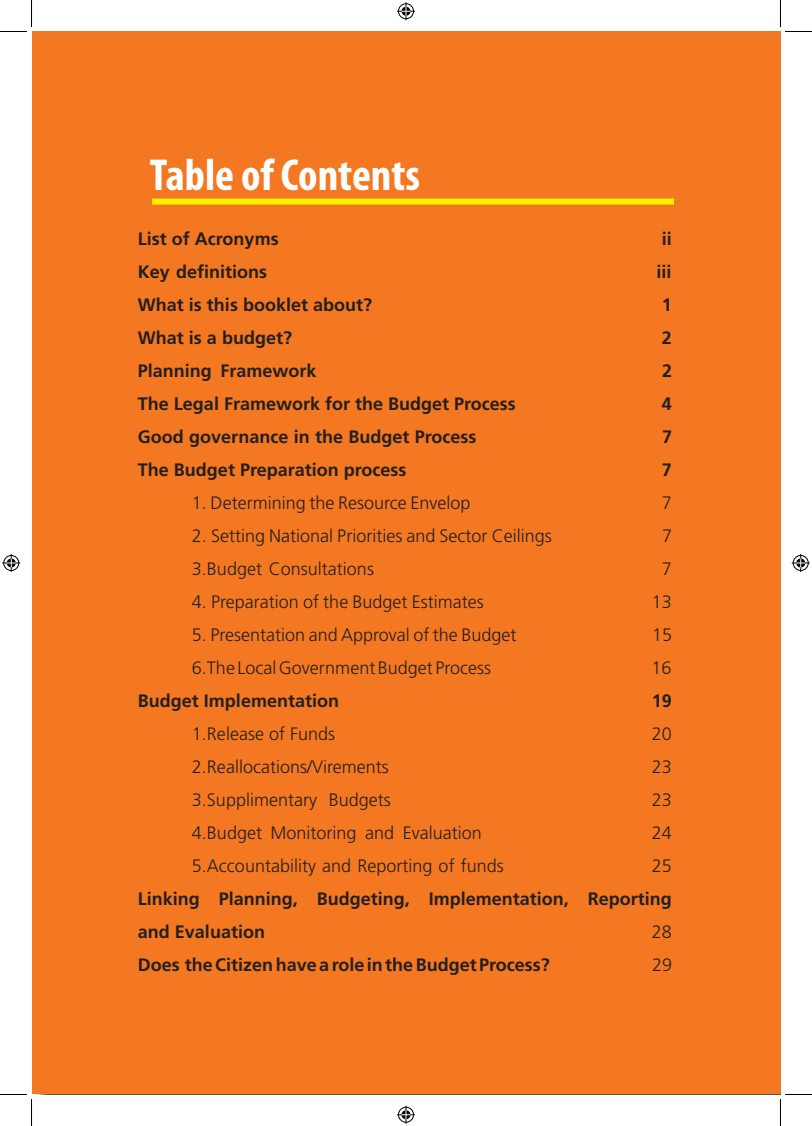
<style>
.page{position:relative;width:812px;height:1126px;background:#fff}
.page>*{position:absolute;margin:0;border:0;box-sizing:border-box;transform-origin:0 0}
.t1{font:700 condensed 45px "Myriad Pro";color:#fff}
.t2{font:300 18px "Frutiger";color:#231f20}
.t3{font:700 18px/33px "Frutiger";color:#231f20}
</style>
<div class="page">
<div style="left:32px;top:32px;width:748px;height:1062px;background:#f47821"></div>
<div style="left:152px;top:199px;width:522px;height:6px;background:#fff101"></div>
<svg style="left:0;top:0;width:32px;height:32px"></svg>
<svg style="left:0;top:1094px;width:32px;height:32px"></svg>
<svg style="left:780px;top:0;width:31px;height:32px"></svg>
<svg style="left:780px;top:1094px;width:31px;height:32px"></svg>
<svg style="left:397px;top:2px;width:18px;height:18px"></svg>
<svg style="left:397px;top:1106px;width:18px;height:18px"></svg>
<svg style="left:2px;top:554px;width:18px;height:18px"></svg>
<svg style="left:791px;top:554px;width:18px;height:18px"></svg>
<h1 class="t1" style="left:150px;top:147px;width:271px">Table of Contents</h1>
<p class="t3" style="left:138px;top:222px;width:142px">List of Acronyms</p>
<p class="t3" style="left:661px;top:222px;width:12px">ii</p>
<p class="t3" style="left:138px;top:255px;width:131px">Key definitions</p>
<p class="t3" style="left:656px;top:255px;width:17px">iii</p>
<p class="t3" style="left:138px;top:288px;width:236px">What is this booklet about?</p>
<p class="t3" style="left:661px;top:288px;width:12px">1</p>
<p class="t3" style="left:138px;top:321px;width:156px">What is a budget?</p>
<p class="t3" style="left:661px;top:321px;width:12px">2</p>
<p class="t3" style="left:138px;top:354px;width:180px">Planning Framework</p>
<p class="t3" style="left:662px;top:354px;width:12px">2</p>
<p class="t3" style="left:138px;top:387px;width:379px">The Legal Framework for the Budget Process</p>
<p class="t3" style="left:661px;top:387px;width:12px">4</p>
<p class="t3" style="left:138px;top:420px;width:340px">Good governance in the Budget Process</p>
<p class="t3" style="left:661px;top:420px;width:12px">7</p>
<p class="t3" style="left:138px;top:453px;width:270px">The Budget Preparation process</p>
<p class="t3" style="left:661px;top:453px;width:12px">7</p>
<p class="t2" style="left:192px;top:492px;width:280px">1. Determining the Resource Envelop</p>
<p class="t2" style="left:661px;top:492px;width:12px">7</p>
<p class="t2" style="left:192px;top:525px;width:361px">2. Setting National Priorities and Sector Ceilings</p>
<p class="t2" style="left:662px;top:525px;width:12px">7</p>
<p class="t2" style="left:192px;top:558px;width:183px">3.Budget Consultations</p>
<p class="t2" style="left:661px;top:558px;width:12px">7</p>
<p class="t2" style="left:192px;top:591px;width:293px">4. Preparation of the Budget Estimates</p>
<p class="t2" style="left:651px;top:591px;width:22px">13</p>
<p class="t2" style="left:192px;top:624px;width:326px">5. Presentation and Approval of the Budget</p>
<p class="t2" style="left:652px;top:624px;width:22px">15</p>
<p class="t2" style="left:192px;top:657px;width:300px">6.The Local Government Budget Process</p>
<p class="t2" style="left:651px;top:657px;width:22px">16</p>
<p class="t3" style="left:138px;top:684px;width:203px">Budget Implementation</p>
<p class="t3" style="left:651px;top:684px;width:22px">19</p>
<p class="t2" style="left:192px;top:723px;width:145px">1.Release of Funds</p>
<p class="t2" style="left:651px;top:723px;width:22px">20</p>
<p class="t2" style="left:192px;top:756px;width:198px">2.Reallocations/Virements</p>
<p class="t2" style="left:651px;top:756px;width:22px">23</p>
<p class="t2" style="left:192px;top:789px;width:200px">3.Supplimentary Budgets</p>
<p class="t2" style="left:651px;top:789px;width:22px">23</p>
<p class="t2" style="left:192px;top:822px;width:291px">4.Budget Monitoring and Evaluation</p>
<p class="t2" style="left:651px;top:822px;width:22px">24</p>
<p class="t2" style="left:192px;top:855px;width:313px">5.Accountability and Reporting of funds</p>
<p class="t2" style="left:651px;top:855px;width:22px">25</p>
<p class="t3" style="left:138px;top:882px;width:535px">Linking Planning, Budgeting, Implementation, Reporting and Evaluation</p>
<p class="t2" style="left:651px;top:921px;width:22px">28</p>
<p class="t3" style="left:138px;top:948px;width:413px">Does the Citizen have a role in the Budget Process?</p>
<p class="t2" style="left:652px;top:954px;width:22px">29</p>
</div>
